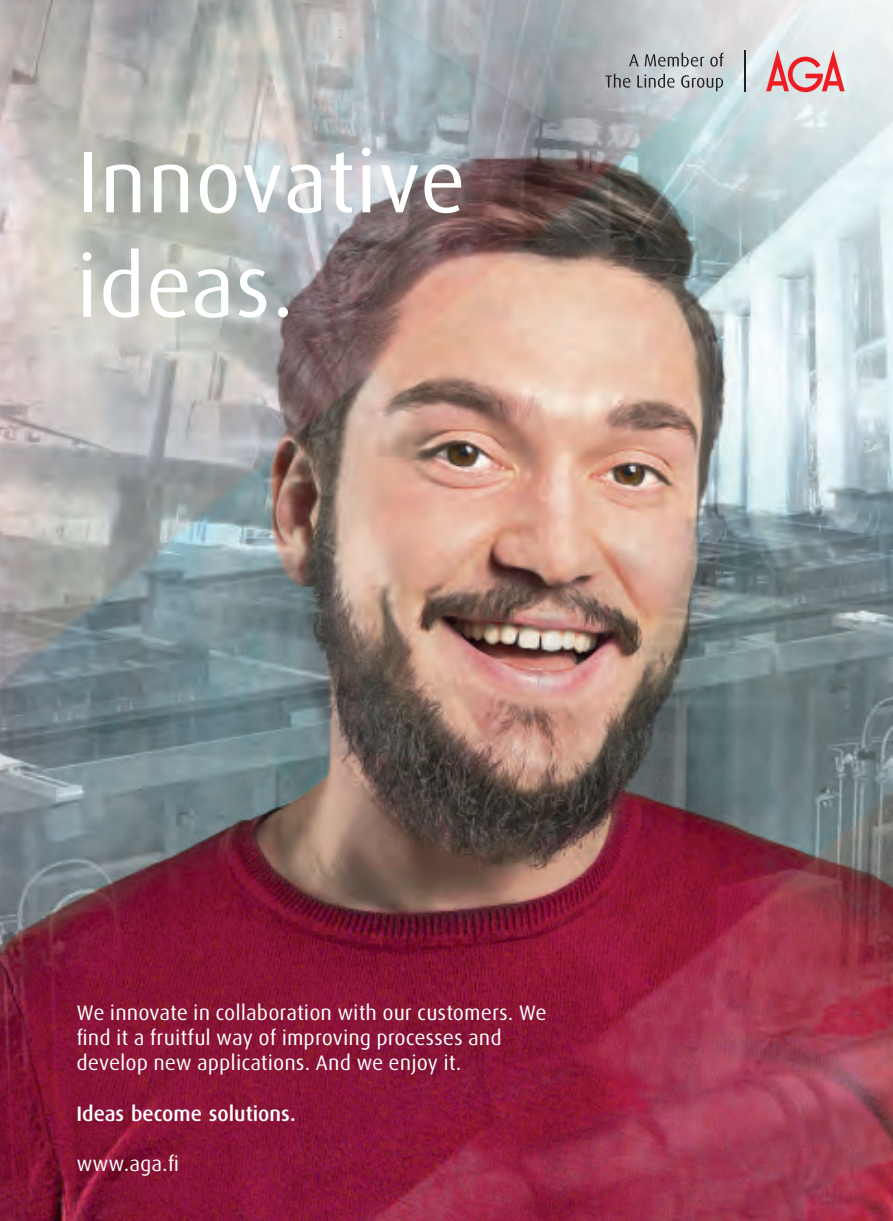
<style>
.page{position:relative;width:893px;height:1221px;background:#fff}
.page>*{position:absolute;margin:0;border:0;box-sizing:border-box;transform-origin:0 0}
.t1{font:87.15px/104.6px "Linde Dax Global";letter-spacing:-.005em;color:#fff}
.t2{font:21px/25.2px "Linde Dax Global";color:#fff}
.t3{font:500 21px "Linde Dax Global";color:#fff}
</style>
<div class="page">
<img style="left:0;top:0;width:893px;height:1220px">
<svg style="left:349px;top:0;width:544px;height:384px;background:#b5b1af"></svg>
<hr style="left:744px;top:50px;width:2px;height:41px;background:#231f20">
<svg style="left:766px;top:50px;width:79px;height:42px;background:#e4a0a4"></svg>
<svg style="left:629px;top:54px;width:10px;height:12px"></svg>
<svg style="left:645px;top:53px;width:59px;height:14px"></svg>
<svg style="left:710px;top:53px;width:13px;height:14px"></svg>
<svg style="left:605px;top:74px;width:25px;height:14px"></svg>
<svg style="left:637px;top:74px;width:38px;height:14px"></svg>
<svg style="left:681px;top:75px;width:42px;height:16px"></svg>
<h1 class="t1" style="left:76px;top:130px;width:392px">Innovative ideas.</h1>
<p class="t2" style="left:77px;top:999px;width:472px">We innovate in collaboration with our customers. We find it a fruitful way of improving processes and develop new applications. And we enjoy it.</p>
<p class="t3" style="left:77px;top:1100px;width:221px">Ideas become solutions.</p>
<p class="t2" style="left:77px;top:1151px;width:104px">www.aga.fi</p>
</div>
